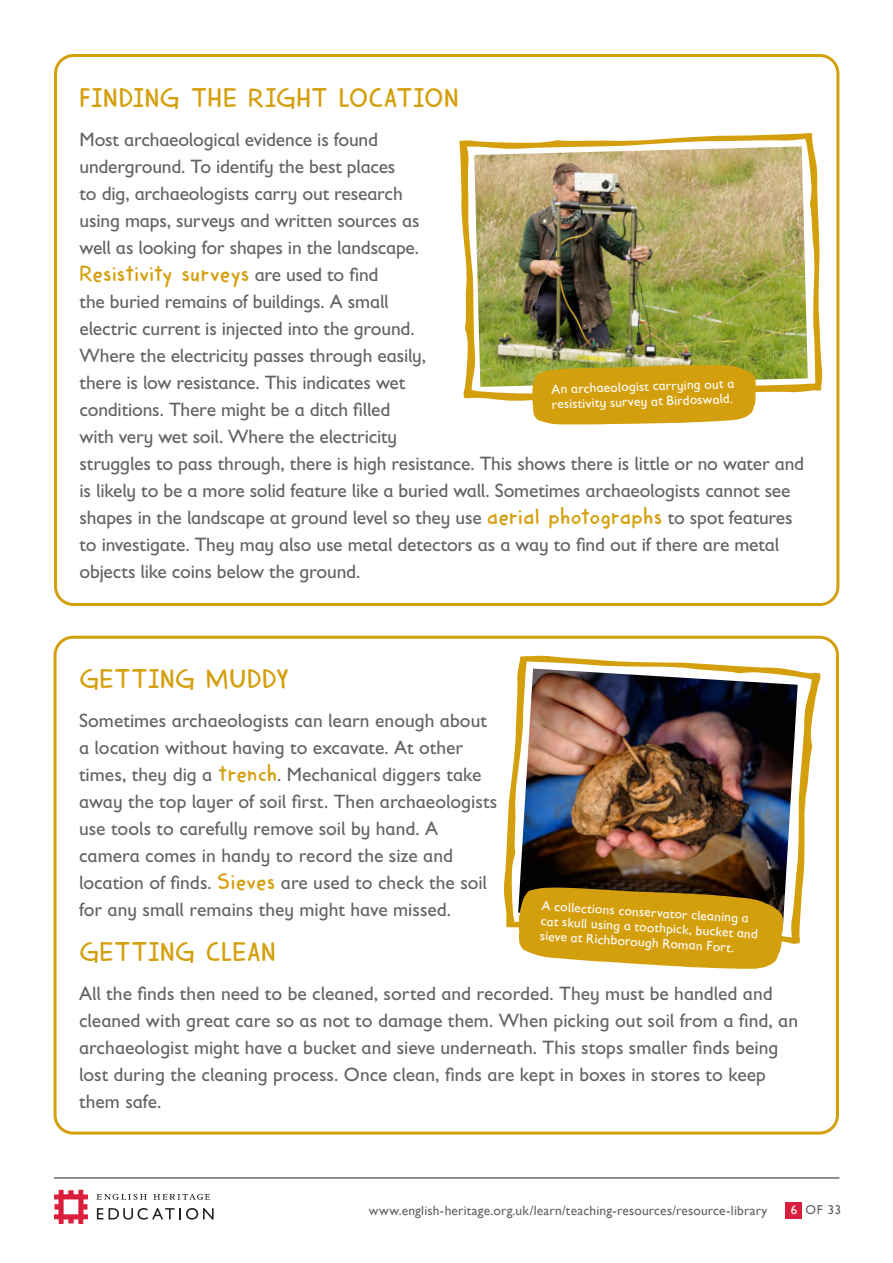
<style>
.page{position:relative;width:893px;height:1263px;background:#fff}
.page>*{position:absolute;margin:0;border:0;box-sizing:border-box;transform-origin:0 0}
.Subheadings_Harimau{font:27px "Harimau Dua";color:#d49f0c}
.Body_copy{font:22.5px "Harimau Dua";letter-spacing:-.005em;color:#d49f0c}
.Body_copy-2{font:19.5px/27px "Gill Sans Infant Std";letter-spacing:-.005em;color:#636366}
.Captions{font:13.5px/15px "Gill Sans Infant Std";color:#fff}
.t1{font:13.5px "Gill Sans";letter-spacing:.01em;color:#636366}
.t2{font:12.9px "Gill Sans";color:#636366}
.s1{font-family:"Gill Sans Infant Std";font-size:19.5px;color:#636366}
.s2{font-family:"Harimau Dua";font-size:22.5px;color:#d49f0c}
.s3{color:#fff}
</style>
<div class="page">
<div style="left:54px;top:54px;width:785px;height:552px;border:3px solid #d49f0c;border-radius:18px"></div>
<div style="left:54px;top:636px;width:785px;height:498px;border:3px solid #d49f0c;border-radius:18px"></div>
<hr style="left:54px;top:1177px;width:785px;height:1px;background:#231f20">
<svg style="left:96px;top:1194px;width:51px;height:6px"></svg>
<svg style="left:153px;top:1194px;width:57px;height:6px"></svg>
<svg style="left:54px;top:1190px;width:34px;height:34px"></svg>
<svg style="left:97px;top:1208px;width:6px;height:11px"></svg>
<svg style="left:109px;top:1208px;width:105px;height:11px"></svg>
<div style="left:785px;top:1202px;width:16px;height:16px;background:#da1f3d"></div>
<img style="left:459px;top:133px;width:364px;height:291px">
<img style="left:504px;top:655px;width:317px;height:314px">
<p class="Subheadings_Harimau" style="left:80px;top:76px;width:381px">FINDING THE RIGHT LOCATION</p>
<p class="Body_copy-2" style="left:80px;top:125px;width:342px">Most archaeological evidence is found underground. To identify the best places<br>to dig, archaeologists carry out research using maps, surveys and written sources as well as looking for shapes in the landscape.</p>
<p class="Body_copy" style="left:80px;top:255px;width:300px">Resistivity surveys <span class="s1">are used to find</span></p>
<p class="Body_copy-2" style="left:80px;top:287px;width:726px">the buried remains of buildings. A small<br>electric current is injected into the ground.<br>Where the electricity passes through easily,<br>there is low resistance. This indicates wet<br>conditions. There might be a ditch filled<br>with very wet soil. Where the electricity<br>struggles to pass through, there is high resistance. This shows there is little or no water and is likely to be a more solid feature like a buried wall. Sometimes archaeologists cannot see shapes in the landscape at ground level so they use <span class="s2">aerial photographs</span> to spot features to investigate. They may also use metal detectors as a way to find out if there are metal objects like coins below the ground.</p>
<p class="Captions" style="left:551px;top:382px;width:185px;rotate:-2deg">An archaeologist carrying out a resistivity survey at Birdoswald.</p>
<p class="Subheadings_Harimau" style="left:79px;top:658px;width:212px">GETTING MUDDY</p>
<p class="Body_copy-2" style="left:79px;top:707px;width:420px">Sometimes archaeologists can learn enough about a location without having to excavate. At other times, they dig a <span class="s2">trench</span>. Mechanical diggers take away the top layer of soil first. Then archaeologists use tools to carefully remove soil by hand. A camera comes in handy to record the size and location of finds. <span class="s2">Sieves</span> are used to check the soil for any small remains they might have missed.</p>
<p class="Subheadings_Harimau" style="left:79px;top:931px;width:198px">GETTING CLEAN</p>
<p class="Body_copy-2" style="left:79px;top:980px;width:721px">All the finds then need to be cleaned, sorted and recorded. They must be handled and cleaned with great care so as not to damage them. When picking out soil from a find, an archaeologist might have a bucket and sieve underneath. This stops smaller finds being lost during the cleaning process. Once clean, finds are kept in boxes in stores to keep them safe.</p>
<p class="Captions" style="left:542px;top:899px;width:219px;rotate:3deg">A collections conservator cleaning a cat skull using a toothpick, bucket and sieve at Richborough Roman Fort.</p>
<p class="t1" style="left:369px;top:1203px;width:400px">www.english-heritage.org.uk/learn/teaching-resources/resource-library</p>
<p class="t2" style="left:791px;top:1202px;width:52px"><span class="s3">6</span> OF 33</p>
</div>
